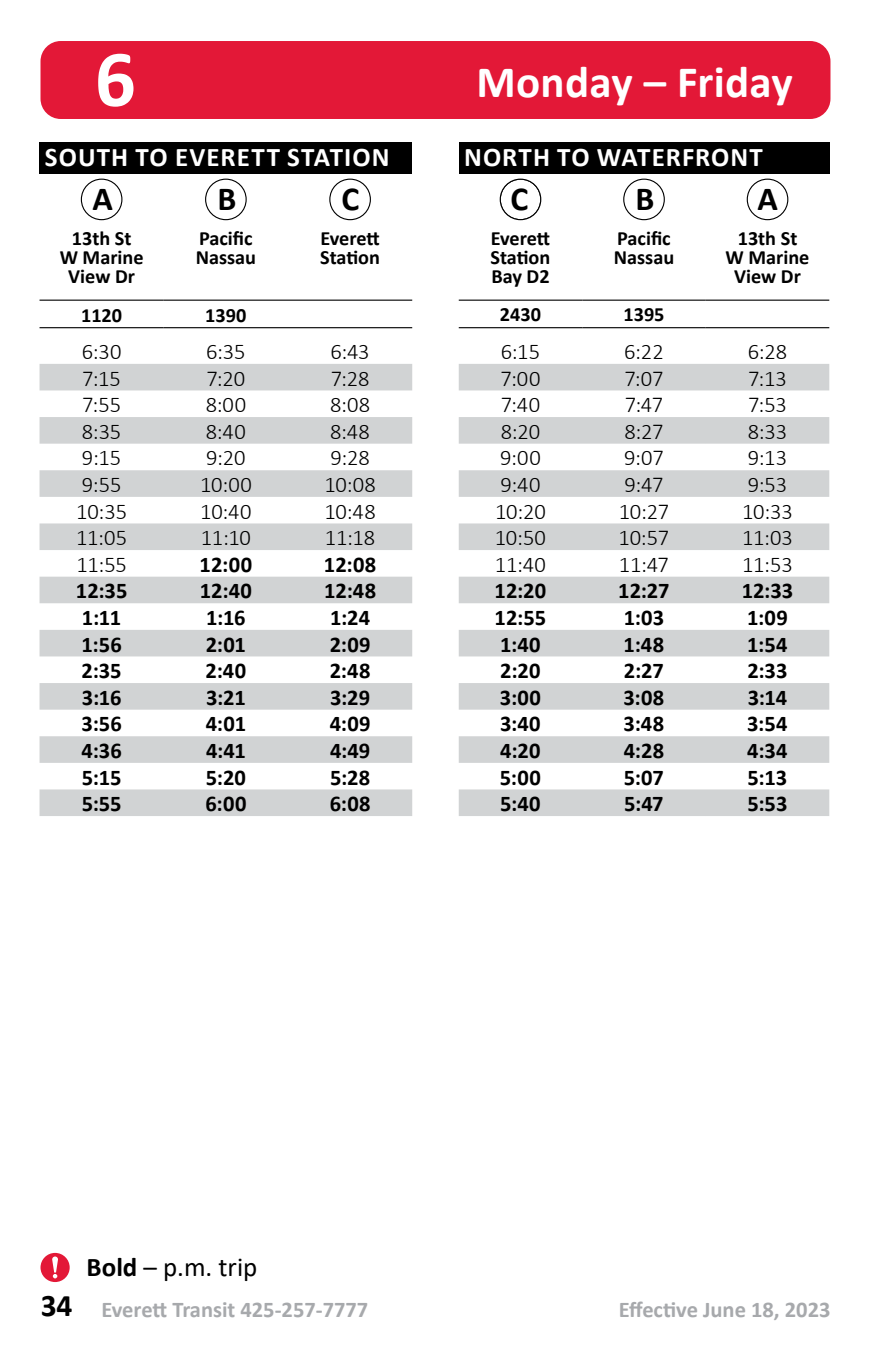
<style>
.page{position:relative;width:871px;height:1357px;background:#fff}
.page>*{position:absolute;margin:0;border:0;box-sizing:border-box;transform-origin:0 0}
.t1{font:700 81px "Calibri";color:#fff}
.t2{font:700 45px "Calibri";letter-spacing:.005em;color:#fff}
.t3{font:700 33.75px "Calibri";color:#000}
.t4{font:700 31.5px "Calibri";color:#000}
.t5{font:700 27px "Calibri";letter-spacing:.04em;color:#fff}
.t6{font:27px "Calibri";color:#000}
.t7{font:700 22.5px "Calibri";letter-spacing:.005em;color:#000}
.t8{font:300 22.5px "Calibri";letter-spacing:-.01em;color:#000}
.t9{font:700 22.5px "Calibri";color:#a7a9ac}
.t10{font:700 20.25px/19.1px "Calibri";color:#000}
.s1{font-weight:700}
</style>
<div class="page">
<div style="left:40px;top:41px;width:790px;height:78px;background:#e31837;border-radius:20px"></div>
<div style="left:40px;top:142px;width:372px;height:32px;background:#000"></div>
<hr style="left:40px;top:300px;width:124px;height:1px;background:#000">
<hr style="left:164px;top:300px;width:124px;height:1px;background:#000">
<hr style="left:288px;top:300px;width:124px;height:1px;background:#000">
<hr style="left:40px;top:327px;width:124px;height:1px;background:#000">
<hr style="left:164px;top:327px;width:124px;height:1px;background:#000">
<hr style="left:288px;top:327px;width:124px;height:1px;background:#000">
<div style="left:81px;top:179px;width:41px;height:41px;border:1px solid #000;border-radius:50%"></div>
<div style="left:205px;top:179px;width:42px;height:41px;border:1px solid #000;border-radius:50%"></div>
<div style="left:329px;top:179px;width:42px;height:41px;border:1px solid #000;border-radius:50%"></div>
<svg style="left:40px;top:364px;width:372px;height:452px;fill:#d1d3d4"></svg>
<div style="left:459px;top:142px;width:370px;height:32px;background:#000"></div>
<hr style="left:459px;top:300px;width:123px;height:1px;background:#000">
<hr style="left:582px;top:300px;width:124px;height:1px;background:#000">
<hr style="left:706px;top:300px;width:123px;height:1px;background:#000">
<hr style="left:459px;top:327px;width:123px;height:1px;background:#000">
<hr style="left:582px;top:327px;width:124px;height:1px;background:#000">
<hr style="left:706px;top:327px;width:123px;height:1px;background:#000">
<div style="left:500px;top:179px;width:41px;height:41px;border:1px solid #000;border-radius:50%"></div>
<div style="left:623px;top:179px;width:42px;height:41px;border:1px solid #000;border-radius:50%"></div>
<div style="left:747px;top:179px;width:41px;height:41px;border:1px solid #000;border-radius:50%"></div>
<svg style="left:459px;top:364px;width:370px;height:452px;fill:#d1d3d4"></svg>
<div style="left:40px;top:1253px;width:30px;height:29px;background:#e31837;border-radius:50%"></div>
<svg style="left:52px;top:1256px;width:6px;height:22px"></svg>
<h1 class="t1" style="left:95px;top:22px;width:43px">6</h1>
<p class="t5" style="left:45px;top:138px;width:346px">SOUTH TO EVERETT STATION</p>
<h3 class="t3" style="left:92px;top:175px;width:22px">A</h3>
<h3 class="t3" style="left:217px;top:175px;width:20px">B</h3>
<h3 class="t3" style="left:341px;top:175px;width:19px">C</h3>
<p class="t10" style="left:60px;top:229px;width:85px;text-align:center">13th St<br>W Marine<br>View Dr</p>
<p class="t10" style="left:196px;top:229px;width:62px">Pacific<br>Nassau</p>
<p class="t10" style="left:320px;top:229px;width:61px">Everett<br>Station</p>
<p class="t10" style="left:81px;top:305px;width:43px">1120</p>
<p class="t10" style="left:205px;top:305px;width:43px">1390</p>
<p class="t8" style="left:82px;top:338px;width:41px">6:30</p>
<p class="t8" style="left:206px;top:338px;width:41px">6:35</p>
<p class="t8" style="left:330px;top:338px;width:41px">6:43</p>
<p class="t8" style="left:82px;top:364px;width:40px">7:15</p>
<p class="t8" style="left:206px;top:364px;width:40px">7:20</p>
<p class="t8" style="left:331px;top:364px;width:40px">7:28</p>
<p class="t8" style="left:82px;top:391px;width:40px">7:55</p>
<p class="t8" style="left:206px;top:391px;width:42px">8:00</p>
<p class="t8" style="left:330px;top:391px;width:42px">8:08</p>
<p class="t8" style="left:82px;top:417px;width:41px">8:35</p>
<p class="t8" style="left:206px;top:417px;width:41px">8:40</p>
<p class="t8" style="left:330px;top:417px;width:41px">8:48</p>
<p class="t8" style="left:82px;top:444px;width:41px">9:15</p>
<p class="t8" style="left:206px;top:444px;width:41px">9:20</p>
<p class="t8" style="left:330px;top:444px;width:41px">9:28</p>
<p class="t8" style="left:82px;top:470px;width:41px">9:55</p>
<p class="t8" style="left:200px;top:470px;width:53px">10:00</p>
<p class="t8" style="left:324px;top:470px;width:53px">10:08</p>
<p class="t8" style="left:76px;top:497px;width:52px">10:35</p>
<p class="t8" style="left:200px;top:497px;width:53px">10:40</p>
<p class="t8" style="left:324px;top:497px;width:53px">10:48</p>
<p class="t8" style="left:76px;top:524px;width:52px">11:05</p>
<p class="t8" style="left:201px;top:524px;width:52px">11:10</p>
<p class="t8" style="left:325px;top:524px;width:52px">11:18</p>
<p class="t8" style="left:76px;top:550px;width:52px">11:55</p>
<p class="t7" style="left:200px;top:548px;width:54px">12:00</p>
<p class="t7" style="left:324px;top:548px;width:54px">12:08</p>
<p class="t7" style="left:76px;top:575px;width:53px">12:35</p>
<p class="t7" style="left:200px;top:575px;width:54px">12:40</p>
<p class="t7" style="left:324px;top:575px;width:54px">12:48</p>
<p class="t7" style="left:82px;top:602px;width:41px">1:11</p>
<p class="t7" style="left:206px;top:602px;width:41px">1:16</p>
<p class="t7" style="left:330px;top:602px;width:42px">1:24</p>
<p class="t7" style="left:82px;top:628px;width:42px">1:56</p>
<p class="t7" style="left:206px;top:628px;width:42px">2:01</p>
<p class="t7" style="left:330px;top:628px;width:42px">2:09</p>
<p class="t7" style="left:82px;top:655px;width:42px">2:35</p>
<p class="t7" style="left:206px;top:655px;width:42px">2:40</p>
<p class="t7" style="left:330px;top:655px;width:42px">2:48</p>
<p class="t7" style="left:82px;top:681px;width:41px">3:16</p>
<p class="t7" style="left:206px;top:681px;width:41px">3:21</p>
<p class="t7" style="left:330px;top:681px;width:42px">3:29</p>
<p class="t7" style="left:82px;top:708px;width:42px">3:56</p>
<p class="t7" style="left:206px;top:708px;width:42px">4:01</p>
<p class="t7" style="left:330px;top:708px;width:42px">4:09</p>
<p class="t7" style="left:82px;top:734px;width:42px">4:36</p>
<p class="t7" style="left:206px;top:734px;width:41px">4:41</p>
<p class="t7" style="left:330px;top:734px;width:42px">4:49</p>
<p class="t7" style="left:82px;top:761px;width:41px">5:15</p>
<p class="t7" style="left:206px;top:761px;width:42px">5:20</p>
<p class="t7" style="left:330px;top:761px;width:42px">5:28</p>
<p class="t7" style="left:82px;top:788px;width:41px">5:55</p>
<p class="t7" style="left:205px;top:788px;width:43px">6:00</p>
<p class="t7" style="left:330px;top:788px;width:42px">6:08</p>
<h2 class="t2" style="left:476px;top:50px;width:318px">Monday – Friday</h2>
<p class="t5" style="left:464px;top:138px;width:300px">NORTH TO WATERFRONT</p>
<h3 class="t3" style="left:510px;top:175px;width:19px">C</h3>
<h3 class="t3" style="left:635px;top:175px;width:20px">B</h3>
<h3 class="t3" style="left:757px;top:175px;width:22px">A</h3>
<p class="t10" style="left:490px;top:229px;width:61px;text-align:justify">Everett Station Bay D2</p>
<p class="t10" style="left:614px;top:229px;width:62px">Pacific<br>Nassau</p>
<p class="t10" style="left:725px;top:229px;width:85px;text-align:center">13th St<br>W Marine<br>View Dr</p>
<p class="t10" style="left:500px;top:305px;width:43px">2430</p>
<p class="t10" style="left:623px;top:305px;width:43px">1395</p>
<p class="t8" style="left:501px;top:338px;width:41px">6:15</p>
<p class="t8" style="left:624px;top:338px;width:41px">6:22</p>
<p class="t8" style="left:748px;top:338px;width:41px">6:28</p>
<p class="t8" style="left:500px;top:364px;width:41px">7:00</p>
<p class="t8" style="left:624px;top:364px;width:40px">7:07</p>
<p class="t8" style="left:748px;top:364px;width:40px">7:13</p>
<p class="t8" style="left:501px;top:391px;width:41px">7:40</p>
<p class="t8" style="left:625px;top:391px;width:40px">7:47</p>
<p class="t8" style="left:748px;top:391px;width:40px">7:53</p>
<p class="t8" style="left:501px;top:417px;width:41px">8:20</p>
<p class="t8" style="left:624px;top:417px;width:40px">8:27</p>
<p class="t8" style="left:748px;top:417px;width:41px">8:33</p>
<p class="t8" style="left:500px;top:444px;width:42px">9:00</p>
<p class="t8" style="left:624px;top:444px;width:41px">9:07</p>
<p class="t8" style="left:748px;top:444px;width:41px">9:13</p>
<p class="t8" style="left:500px;top:470px;width:41px">9:40</p>
<p class="t8" style="left:624px;top:470px;width:40px">9:47</p>
<p class="t8" style="left:747px;top:470px;width:41px">9:53</p>
<p class="t8" style="left:495px;top:497px;width:52px">10:20</p>
<p class="t8" style="left:619px;top:497px;width:52px">10:27</p>
<p class="t8" style="left:742px;top:497px;width:52px">10:33</p>
<p class="t8" style="left:495px;top:524px;width:53px">10:50</p>
<p class="t8" style="left:618px;top:524px;width:52px">10:57</p>
<p class="t8" style="left:742px;top:524px;width:52px">11:03</p>
<p class="t8" style="left:495px;top:550px;width:53px">11:40</p>
<p class="t8" style="left:619px;top:550px;width:51px">11:47</p>
<p class="t8" style="left:742px;top:550px;width:52px">11:53</p>
<p class="t7" style="left:494px;top:575px;width:53px">12:20</p>
<p class="t7" style="left:618px;top:575px;width:53px">12:27</p>
<p class="t7" style="left:741px;top:575px;width:53px">12:33</p>
<p class="t7" style="left:495px;top:602px;width:53px">12:55</p>
<p class="t7" style="left:624px;top:602px;width:42px">1:03</p>
<p class="t7" style="left:747px;top:602px;width:42px">1:09</p>
<p class="t7" style="left:500px;top:628px;width:42px">1:40</p>
<p class="t7" style="left:623px;top:628px;width:42px">1:48</p>
<p class="t7" style="left:747px;top:628px;width:42px">1:54</p>
<p class="t7" style="left:500px;top:655px;width:42px">2:20</p>
<p class="t7" style="left:624px;top:655px;width:41px">2:27</p>
<p class="t7" style="left:747px;top:655px;width:42px">2:33</p>
<p class="t7" style="left:500px;top:681px;width:43px">3:00</p>
<p class="t7" style="left:623px;top:681px;width:42px">3:08</p>
<p class="t7" style="left:747px;top:681px;width:41px">3:14</p>
<p class="t7" style="left:500px;top:708px;width:42px">3:40</p>
<p class="t7" style="left:623px;top:708px;width:42px">3:48</p>
<p class="t7" style="left:747px;top:708px;width:42px">3:54</p>
<p class="t7" style="left:500px;top:734px;width:42px">4:20</p>
<p class="t7" style="left:624px;top:734px;width:42px">4:28</p>
<p class="t7" style="left:747px;top:734px;width:42px">4:34</p>
<p class="t7" style="left:500px;top:761px;width:42px">5:00</p>
<p class="t7" style="left:624px;top:761px;width:42px">5:07</p>
<p class="t7" style="left:747px;top:761px;width:41px">5:13</p>
<p class="t7" style="left:500px;top:788px;width:42px">5:40</p>
<p class="t7" style="left:624px;top:788px;width:41px">5:47</p>
<p class="t7" style="left:747px;top:788px;width:41px">5:53</p>
<p class="t6" style="left:87px;top:1248px;width:172px"><span class="s1">Bold</span> – p.m. trip</p>
<h3 class="t4" style="left:41px;top:1284px;width:33px">34</h3>
<p class="t9" style="left:101px;top:1293px;width:268px">Everett Transit 425-257-7777</p>
<p class="t9" style="left:619px;top:1293px;width:213px">Effective June 18, 2023</p>
</div>
